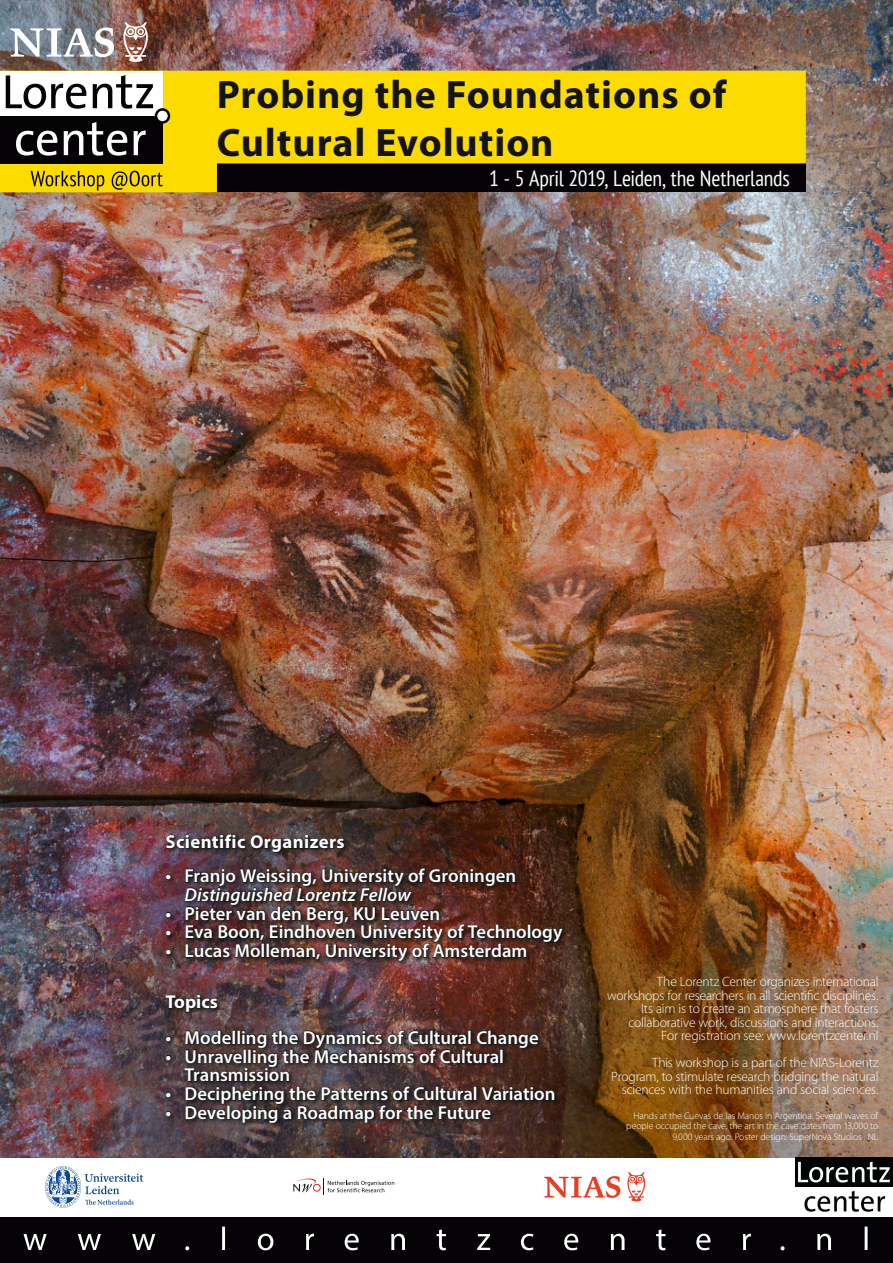
<style>
.page{position:relative;width:893px;height:1263px;background:#fff}
.page>*{position:absolute;margin:0;border:0;box-sizing:border-box;transform-origin:0 0}
.t1{font:700 39.83px/47.8px "Myriad Pro";letter-spacing:.025em;color:#131413}
.t2{font:condensed 21.83px "PT Sans";letter-spacing:-.01em;color:#fff}
.t3{font:600 18.75px/18.8px "Myriad Pro";color:#fff}
.t4{font:700 18.75px "Myriad Pro";letter-spacing:.02em;color:#fff}
.t5{font:italic 600 18.75px "Myriad Pro";color:#fff}
.t6{font:300 13.5px/13.5px "Myriad Pro";letter-spacing:-.015em;color:#fff;text-align:right}
.t7{font:300 9.75px/10.5px "Myriad Pro";letter-spacing:-.015em;color:#fff;text-align:right}
</style>
<div class="page">
<img style="left:0;top:0;width:893px;height:1158px">
<svg style="left:0;top:71px;width:806px;height:121px;background:#c7ad01"></svg>
<div style="left:0;top:71px;width:163px;height:92px;background:#fff"></div>
<div style="left:0;top:116px;width:163px;height:48px;background:#040205"></div>
<svg style="left:6px;top:75px;width:164px;height:81px"></svg>
<div style="left:795px;top:1158px;width:98px;height:29px;background:#020506"></div>
<svg style="left:798px;top:1161px;width:92px;height:21px"></svg>
<svg style="left:804px;top:1191px;width:81px;height:21px"></svg>
<div style="left:0;top:1217px;width:893px;height:46px;background:#040205"></div>
<svg style="left:23px;top:1226px;width:844px;height:24px"></svg>
<svg style="left:45px;top:1166px;width:98px;height:42px"></svg>
<svg style="left:544px;top:1172px;width:101px;height:29px"></svg>
<svg style="left:293px;top:1178px;width:101px;height:17px"></svg>
<svg style="left:31px;top:171px;width:132px;height:20px;background:#c2a900"></svg>
<div style="left:164px;top:833px;width:186px;height:25px;background:#131413;opacity:.88"></div>
<svg style="left:166px;top:834px;width:178px;height:18px;background:#352b2c"></svg>
<div style="left:164px;top:867px;width:405px;height:100px;background:#131413;opacity:.88"></div>
<svg style="left:166px;top:875px;width:5px;height:4px"></svg>
<svg style="left:166px;top:912px;width:5px;height:5px"></svg>
<svg style="left:166px;top:931px;width:5px;height:5px"></svg>
<svg style="left:166px;top:950px;width:5px;height:4px"></svg>
<svg style="left:185px;top:865px;width:378px;height:96px;background:#412824"></svg>
<div style="left:164px;top:1028px;width:397px;height:101px;background:#131413;opacity:.88"></div>
<svg style="left:166px;top:1036px;width:5px;height:5px"></svg>
<svg style="left:166px;top:1055px;width:5px;height:5px"></svg>
<svg style="left:166px;top:1093px;width:5px;height:4px"></svg>
<svg style="left:166px;top:1111px;width:5px;height:5px"></svg>
<svg style="left:184px;top:1030px;width:371px;height:93px;background:#3a2b2a"></svg>
<div style="left:164px;top:993px;width:60px;height:25px;background:#131413;opacity:.88"></div>
<svg style="left:165px;top:994px;width:53px;height:18px"></svg>
<svg style="left:121px;top:22px;width:27px;height:40px"></svg>
<svg style="left:11px;top:27px;width:103px;height:30px"></svg>
<h1 class="t1" style="left:217px;top:69px;width:511px">Probing the Foundations of<br>Cultural Evolution</h1>
<h2 class="t2" style="left:489px;top:164px;width:302px">1 - 5 April 2019, Leiden, the Netherlands</h2>
<h3 class="t4" style="left:165px;top:829px;width:181px">Scientific Organizers</h3>
<h3 class="t3" style="left:165px;top:866px;width:352px">• Franjo Weissing, University of Groningen</h3>
<h3 class="t5" style="left:185px;top:882px;width:228px">Distinguished Lorentz Fellow</h3>
<h3 class="t3" style="left:165px;top:903px;width:276px">• Pieter van den Berg, KU Leuven</h3>
<h3 class="t3" style="left:165px;top:922px;width:399px">• Eva Boon, Eindhoven University of Technology</h3>
<h3 class="t3" style="left:165px;top:941px;width:364px">• Lucas Molleman, University of Amsterdam</h3>
<h3 class="t4" style="left:165px;top:989px;width:54px">Topics</h3>
<h3 class="t3" style="left:165px;top:1027px;width:375px">• Modelling the Dynamics of Cultural Change</h3>
<h3 class="t3" style="left:185px;top:1046px;width:321px;text-indent:-19px">• Unravelling the Mechanisms of Cultural<br>Transmission</h3>
<h3 class="t3" style="left:165px;top:1084px;width:392px">• Deciphering the Patterns of Cultural Variation</h3>
<h3 class="t3" style="left:165px;top:1102px;width:327px">• Developing a Roadmap for the Future</h3>
<p class="t6" style="left:607px;top:975px;width:273px">The Lorentz Center organizes international workshops for researchers in all scientific disciplines.<br>Its aim is to create an atmosphere that fosters collaborative work, discussions and interactions.<br>For registration see: www.lorentzcenter.nl</p>
<p class="t6" style="left:611px;top:1056px;width:269px">This workshop is a part of the NIAS-Lorentz<br>Program, to stimulate research bridging the natural sciences with the humanities and social sciences.</p>
<p class="t7" style="left:626px;top:1110px;width:253px">Hands at the Cuevas de las Manos in Argentina. Several waves of people occupied the cave, the art in the cave dates from 13,000 to<br>9,000 years ago. Poster design: SuperNova Studios . NL</p>
</div>
